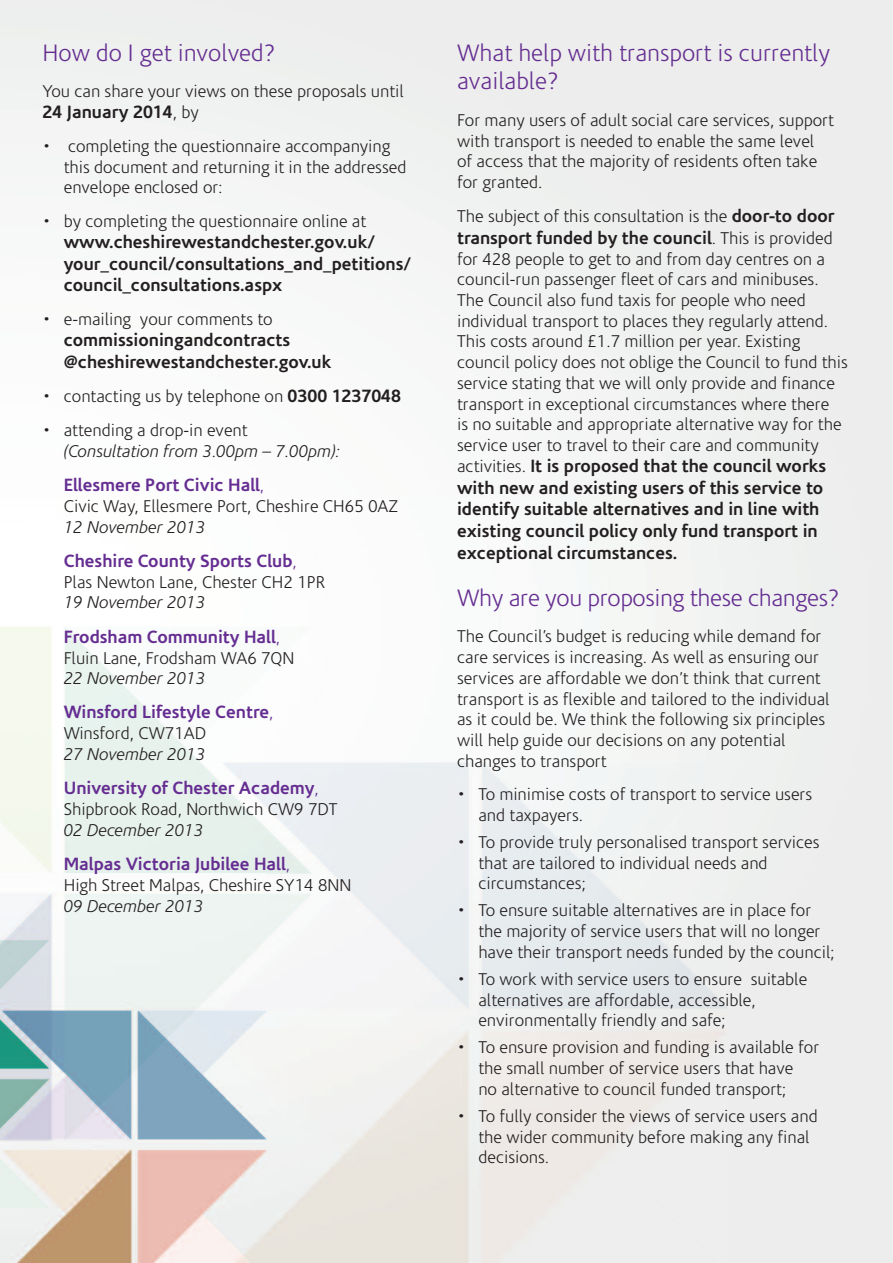
<style>
.page{position:relative;width:893px;height:1263px;background:#fff}
.page>*{position:absolute;margin:0;border:0;box-sizing:border-box;transform-origin:0 0}
.t1{font:300 24px/28.8px "Corisande";color:#652d91}
.t2{font:700 18px/21.6px "Corisande";color:#231f20}
.t3{font:700 18px "Corisande";color:#652d91}
.t4{font:300 17.25px/20.7px "Corisande";color:#231f20}
.t5{font:italic 300 17.25px "Corisande";color:#231f20}
.s1{font-weight:300;font-size:17.25px}
.s2{font-weight:700;font-size:18px}
</style>
<div class="page">
<div style="left:0;top:0;width:893px;height:1263px;background:linear-gradient(to right,#f8f9f9,#ebedec)"></div>
<img style="left:0;top:498px;width:728px;height:765px">
<img style="left:0;top:873px;width:266px;height:390px">
<h1 class="t1" style="left:43px;top:39px;width:235px">How do I get involved?</h1>
<p class="t4" style="left:43px;top:81px;width:363px">You can share your views on these proposals until</p>
<p class="t2" style="left:43px;top:101px;width:158px">24 January 2014<span class="s1">, by</span></p>
<p class="t4" style="left:64px;top:136px;width:344px;text-indent:-21px">• completing the questionnaire accompanying this document and returning it in the addressed envelope enclosed or:</p>
<p class="t4" style="left:43px;top:211px;width:325px">• by completing the questionnaire online at</p>
<p class="t2" style="left:64px;top:231px;width:349px">www.cheshirewestandchester.gov.uk/ your_council/consultations_and_petitions/ council_consultations.aspx</p>
<p class="t4" style="left:43px;top:310px;width:232px">• e-mailing your comments to</p>
<p class="t2" style="left:64px;top:330px;width:269px">commissioningandcontracts @cheshirewestandchester.gov.uk</p>
<p class="t4" style="left:43px;top:387px;width:360px">• contacting us by telephone on <span class="s2">0300 1237048</span></p>
<p class="t4" style="left:43px;top:421px;width:207px">• attending a drop-in event</p>
<p class="t5" style="left:64px;top:442px;width:277px">(Consultation from 3.00pm – 7.00pm):</p>
<p class="t3" style="left:64px;top:474px;width:202px">Ellesmere Port Civic Hall<span class="s1">,</span></p>
<p class="t4" style="left:64px;top:496px;width:336px">Civic Way, Ellesmere Port, Cheshire CH65 0AZ</p>
<p class="t5" style="left:64px;top:518px;width:143px">12 November 2013</p>
<p class="t3" style="left:64px;top:550px;width:235px">Cheshire County Sports Club<span class="s1">,</span></p>
<p class="t4" style="left:64px;top:572px;width:263px">Plas Newton Lane, Chester CH2 1PR</p>
<p class="t5" style="left:64px;top:593px;width:143px">19 November 2013</p>
<p class="t3" style="left:64px;top:626px;width:218px">Frodsham Community Hall<span class="s1">,</span></p>
<p class="t4" style="left:64px;top:648px;width:232px">Fluin Lane, Frodsham WA6 7QN</p>
<p class="t5" style="left:64px;top:669px;width:143px">22 November 2013</p>
<p class="t3" style="left:64px;top:702px;width:211px">Winsford Lifestyle Centre<span class="s1">,</span></p>
<p class="t4" style="left:64px;top:724px;width:144px">Winsford, CW71AD</p>
<p class="t5" style="left:64px;top:745px;width:143px">27 November 2013</p>
<p class="t3" style="left:64px;top:777px;width:257px">University of Chester Academy<span class="s1">,</span></p>
<p class="t4" style="left:64px;top:799px;width:275px">Shipbrook Road, Northwich CW9 7DT</p>
<p class="t5" style="left:64px;top:821px;width:141px">02 December 2013</p>
<p class="t3" style="left:64px;top:853px;width:228px">Malpas Victoria Jubilee Hall<span class="s1">,</span></p>
<p class="t4" style="left:64px;top:875px;width:289px">High Street Malpas, Cheshire SY14 8NN</p>
<p class="t5" style="left:64px;top:896px;width:141px">09 December 2013</p>
<h1 class="t1" style="left:457px;top:39px;width:374px">What help with transport is currently available?</h1>
<p class="t4" style="left:457px;top:110px;width:378px">For many users of adult social care services, support with transport is needed to enable the same level<br>of access that the majority of residents often take for granted.</p>
<p class="t4" style="left:457px;top:206px;width:379px">The subject of this consultation is the <span class="s2">door-to door</span></p>
<p class="t2" style="left:457px;top:227px;width:377px">transport funded by the council<span class="s1">. This is provided</span></p>
<p class="t4" style="left:457px;top:249px;width:392px">for 428 people to get to and from day centres on a council-run passenger fleet of cars and minibuses.<br>The Council also fund taxis for people who need individual transport to places they regularly attend.<br>This costs around £1.7 million per year. Existing council policy does not oblige the Council to fund this service stating that we will only provide and finance transport in exceptional circumstances where there<br>is no suitable and appropriate alternative way for the service user to travel to their care and community</p>
<p class="t2" style="left:457px;top:455px;width:371px"><span class="s1">activities.</span> It is proposed that the council works with new and existing users of this service to identify suitable alternatives and in line with existing council policy only fund transport in exceptional circumstances.</p>
<h1 class="t1" style="left:457px;top:584px;width:384px">Why are you proposing these changes?</h1>
<p class="t4" style="left:457px;top:627px;width:374px">The Council’s budget is reducing while demand for care services is increasing. As well as ensuring our services are affordable we don’t think that current transport is as flexible and tailored to the individual as it could be. We think the following six principles will help guide our decisions on any potential changes to transport</p>
<p class="t4" style="left:478px;top:784px;width:335px;text-indent:-21px">• To minimise costs of transport to service users and taxpayers.</p>
<p class="t4" style="left:478px;top:832px;width:343px;text-indent:-21px">• To provide truly personalised transport services that are tailored to individual needs and circumstances;</p>
<p class="t4" style="left:478px;top:901px;width:357px;text-indent:-21px">• To ensure suitable alternatives are in place for the majority of service users that will no longer have their transport needs funded by the council;</p>
<p class="t4" style="left:478px;top:969px;width:330px;text-indent:-21px">• To work with service users to ensure suitable alternatives are affordable, accessible, environmentally friendly and safe;</p>
<p class="t4" style="left:478px;top:1038px;width:342px;text-indent:-21px">• To ensure provision and funding is available for the small number of service users that have<br>no alternative to council funded transport;</p>
<p class="t4" style="left:478px;top:1106px;width:341px;text-indent:-21px">• To fully consider the views of service users and the wider community before making any final decisions.</p>
</div>
